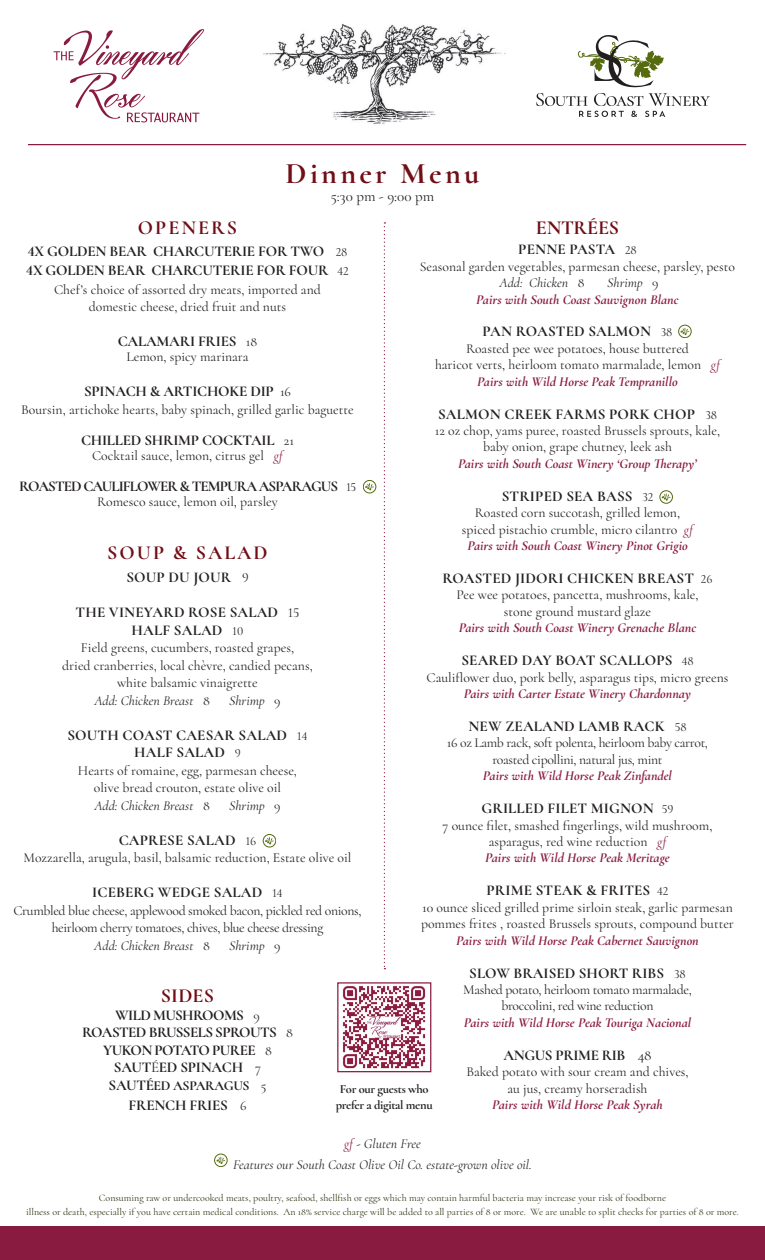
<style>
.page{position:relative;width:765px;height:1260px;background:#fff}
.page>*{position:absolute;margin:0;border:0;box-sizing:border-box;transform-origin:0 0}
.t1{font:700 30px "Cormorant";letter-spacing:.11em;color:#700d15}
.t2{font:700 20px "Cormorant";letter-spacing:.1em;color:#700d15}
.t3{font:700 20px "Cormorant";letter-spacing:-.015em;color:#700d15}
.t4{font:700 15px/17.5px "Cormorant";color:#231f20;text-align:center}
.t5{font:700 15px/17.5px "Cormorant";letter-spacing:-.04em;color:#231f20;text-align:center}
.t6{font:700 15px "Cormorant";letter-spacing:-.06em;color:#231f20}
.t7{font:700 15px "Cormorant";letter-spacing:-.025em;color:#231f20}
.t8{font:15px "Cormorant";color:#231f20}
.t9{font:13.75px/16.4px "Cormorant";color:#231f20;text-align:center}
.t10{font:italic 700 13.75px/16.4px "Cormorant";color:#8a1b40}
.t11{font:13.75px/16.4px "Cormorant";letter-spacing:-.025em;color:#231f20;text-align:center}
.t12{font:italic 13.75px/21.2px "Cormorant";color:#231f20;text-align:center}
.t13{font:700 13.75px "Cormorant";letter-spacing:-.025em;color:#231f20}
.t14{font:700 12.5px/16.2px "Cormorant";letter-spacing:-.025em;color:#231f20;text-align:center}
.t15{font:10px/13.8px "Cormorant";color:#323414;text-align:center}
.s1{font-weight:400;font-size:12.5px}
.s2{font-style:italic}
.s3{font-weight:400;font-size:13.75px}
.s4{font-style:italic;color:#8a1b40}
.s5{font-style:normal}
.s6{font-weight:400;color:#231f20}
.s7{font-weight:400;font-style:normal;color:#231f20}
.s8{font-weight:700;font-style:italic;color:#8a1b40}
.s9{font-weight:400}
.s10{font-size:15px}
.s11{color:#8a1b40}
</style>
<div class="page">
<div style="left:0;top:1227px;width:765px;height:33px;background:#8a1b40"></div>
<img style="left:256px;top:23px;width:253px;height:123px">
<svg style="left:578px;top:35px;width:86px;height:52px"></svg>
<svg style="left:536px;top:93px;width:174px;height:24px"></svg>
<svg style="left:54px;top:29px;width:150px;height:93px"></svg>
<hr style="left:28px;top:144px;width:718px;height:1px;background:#8a1b40">
<svg style="left:384px;top:222px;width:1px;height:747px"></svg>
<img style="left:342px;top:985px;width:84px;height:84px">
<div style="left:337px;top:982px;width:94px;height:90px;border:1px solid #8a1b40"></div>
<svg style="left:365px;top:483px;width:9px;height:8px"></svg>
<div style="left:363px;top:480px;width:13px;height:13px;border:1px solid #556b0e;border-radius:50%"></div>
<svg style="left:681px;top:328px;width:8px;height:7px"></svg>
<div style="left:679px;top:325px;width:12px;height:13px;border:1px solid #556b0e;border-radius:50%"></div>
<svg style="left:662px;top:493px;width:9px;height:8px"></svg>
<div style="left:660px;top:491px;width:13px;height:12px;border:1px solid #556b0e;border-radius:50%"></div>
<svg style="left:265px;top:837px;width:9px;height:8px"></svg>
<div style="left:263px;top:834px;width:13px;height:13px;border:1px solid #556b0e;border-radius:50%"></div>
<svg style="left:216px;top:1157px;width:9px;height:7px"></svg>
<div style="left:214px;top:1154px;width:13px;height:13px;border:1px solid #556b0e;border-radius:50%"></div>
<h1 class="t1" style="left:286px;top:154px;width:195px">Dinner Menu</h1>
<p class="t8" style="left:331px;top:187px;width:105px">5:30 pm - 9:00 pm</p>
<h2 class="t3" style="left:536px;top:215px;width:85px">ENTRÉES</h2>
<p class="t4" style="left:518px;top:241px;width:120px">PENNE PASTA <span class="s1">28</span></p>
<p class="t9" style="left:500px;top:258px;width:237px;text-align:left;text-indent:-80px">Seasonal garden vegetables, parmesan cheese, parsley, pesto<br><span class="s2">Add: Chicken</span> 8</p>
<h2 class="t2" style="left:138px;top:215px;width:101px">OPENERS</h2>
<p class="t4" style="left:26px;top:242px;width:324px;line-height:18.8px;text-align:left">4X GOLDEN BEAR CHARCUTERIE FOR TWO <span class="s1">28<br></span>4X GOLDEN BEAR CHARCUTERIE FOR FOUR <span class="s1">42</span></p>
<p class="t9" style="left:54px;top:280px;width:268px;line-height:17.5px">Chef’s choice of assorted dry meats, imported and domestic cheese, dried fruit and nuts</p>
<p class="t4" style="left:118px;top:332px;width:141px">CALAMARI FRIES <span class="s3">18</span></p>
<p class="t9" style="left:126px;top:348px;width:124px">Lemon, spicy marinara</p>
<p class="t4" style="left:84px;top:382px;width:208px">SPINACH &amp; ARTICHOKE DIP <span class="s3">16</span></p>
<p class="t9" style="left:21px;top:401px;width:334px">Boursin, artichoke hearts, baby spinach, grilled garlic baguette</p>
<p class="t4" style="left:81px;top:431px;width:215px">CHILLED SHRIMP COCKTAIL <span class="s3">21</span></p>
<p class="t9" style="left:92px;top:447px;width:192px">Cocktail sauce, lemon, citrus gel <span class="s4">gf</span></p>
<p class="t6" style="left:19px;top:477px;width:338px">ROASTED CAULIFLOWER &amp; TEMPURA ASPARAGUS <span class="s1">15</span></p>
<p class="t9" style="left:97px;top:493px;width:182px">Romesco sauce, lemon oil, parsley</p>
<h2 class="t2" style="left:107px;top:540px;width:162px">SOUP &amp; SALAD</h2>
<p class="t4" style="left:126px;top:569px;width:124px">SOUP DU JOUR <span class="s3">9</span></p>
<p class="t4" style="left:76px;top:604px;width:225px">THE VINEYARD ROSE SALAD <span class="s3">15<br></span>HALF SALAD <span class="s1">10</span></p>
<p class="t9" style="left:81px;top:640px;width:215px">Field greens, cucumbers, roasted grapes,</p>
<p class="t9" style="left:62px;top:657px;width:252px">dried cranberries, local chèvre, candied pecans,</p>
<p class="t9" style="left:117px;top:675px;width:142px">white balsamic vinaigrette</p>
<p class="t12" style="left:94px;top:690px;width:117px">Add: Chicken Breast <span class="s5">8</span></p>
<p class="t12" style="left:229px;top:690px;width:53px">Shrimp <span class="s5">9</span></p>
<p class="t4" style="left:67px;top:726px;width:242px">SOUTH COAST CAESAR SALAD <span class="s1">14<br></span>HALF SALAD <span class="s1">9</span></p>
<p class="t9" style="left:94px;top:762px;width:205px;line-height:17.5px;text-align:left;text-indent:-16px">Hearts of romaine, egg, parmesan cheese, olive bread crouton, estate olive oil<br><span class="s2">Add: Chicken Breast</span> 8</p>
<p class="t10" style="left:476px;top:274px;width:204px;text-indent:131px"><span class="s6">Shrimp</span> <span class="s7">9<br></span>Pairs with South Coast Sauvignon Blanc</p>
<p class="t4" style="left:483px;top:323px;width:191px">PAN ROASTED SALMON <span class="s1">38</span></p>
<p class="t9" style="left:435px;top:340px;width:287px">Roasted pee wee potatoes, house buttered<br>haricot verts, heirloom tomato marmalade, lemon <span class="s4">gf<br></span><span class="s8">Pairs with Wild Horse Peak Tempranillo</span></p>
<p class="t4" style="left:438px;top:405px;width:280px">SALMON CREEK FARMS PORK CHOP <span class="s1">38</span></p>
<p class="t9" style="left:435px;top:422px;width:287px">12 oz chop, yams puree, roasted Brussels sprouts, kale, baby onion, grape chutney, leek ash</p>
<p class="t10" style="left:458px;top:455px;width:240px">Pairs with South Coast Winery ‘Group Therapy’</p>
<p class="t4" style="left:502px;top:487px;width:153px">STRIPED SEA BASS <span class="s1">32</span></p>
<p class="t9" style="left:462px;top:505px;width:233px">Roasted corn succotash, grilled lemon, spiced pistachio crumble, micro cilantro <span class="s4">gf<br></span><span class="s8">Pairs with South Coast Winery Pinot Grigio</span></p>
<p class="t4" style="left:442px;top:569px;width:272px">ROASTED JIDORI CHICKEN BREAST <span class="s1">26</span></p>
<p class="t9" style="left:456px;top:587px;width:244px">Pee wee potatoes, pancetta, mushrooms, kale, stone ground mustard glaze</p>
<p class="t10" style="left:459px;top:620px;width:239px">Pairs with South Coast Winery Grenache Blanc</p>
<p class="t4" style="left:461px;top:651px;width:234px">SEARED DAY BOAT SCALLOPS <span class="s1">48</span></p>
<p class="t9" style="left:427px;top:669px;width:303px">Cauliflower duo, pork belly, asparagus tips, micro greens</p>
<p class="t10" style="left:464px;top:685px;width:229px">Pairs with Carter Estate Winery Chardonnay</p>
<p class="t4" style="left:468px;top:717px;width:220px">NEW ZEALAND LAMB RACK <span class="s1">58</span></p>
<p class="t11" style="left:447px;top:735px;width:263px">16 oz Lamb rack, soft polenta, heirloom baby carrot, roasted cipollini, natural jus, mint</p>
<p class="t10" style="left:483px;top:768px;width:191px">Pairs with Wild Horse Peak Zinfandel</p>
<p class="t4" style="left:481px;top:799px;width:194px">GRILLED FILET MIGNON <span class="s1">59</span></p>
<p class="t9" style="left:443px;top:817px;width:271px">7 ounce filet, smashed fingerlings, wild mushroom, asparagus, red wine reduction <span class="s4">gf<br></span><span class="s8">Pairs with Wild Horse Peak Meritage</span></p>
<p class="t4" style="left:486px;top:882px;width:184px">PRIME STEAK &amp; FRITES <span class="s1">42</span></p>
<p class="t9" style="left:421px;top:899px;width:314px;text-align:left">10 ounce sliced grilled prime sirloin steak, garlic parmesan pommes frites , roasted Brussels sprouts, compound butter</p>
<p class="t10" style="left:456px;top:932px;width:244px">Pairs with Wild Horse Peak Cabernet Sauvignon</p>
<p class="t4" style="left:469px;top:964px;width:218px">SLOW BRAISED SHORT RIBS <span class="s1">38</span></p>
<p class="t11" style="left:463px;top:981px;width:230px">Mashed potato, heirloom tomato marmalade, broccolini, red wine reduction</p>
<p class="t10" style="left:464px;top:1014px;width:229px">Pairs with Wild Horse Peak Touriga Nacional</p>
<p class="t7" style="left:504px;top:1046px;width:149px">ANGUS PRIME RIB <span class="s9">48</span></p>
<p class="t9" style="left:466px;top:1063px;width:224px">Baked potato with sour cream and chives, au jus, creamy horseradish</p>
<p class="t10" style="left:492px;top:1096px;width:172px">Pairs with Wild Horse Peak Syrah</p>
<p class="t12" style="left:229px;top:795px;width:53px">Shrimp <span class="s5">9</span></p>
<p class="t4" style="left:119px;top:831px;width:139px">CAPRESE SALAD <span class="s1">16</span></p>
<p class="t9" style="left:24px;top:850px;width:329px">Mozzarella, arugula, basil, balsamic reduction, Estate olive oil</p>
<p class="t4" style="left:92px;top:884px;width:192px">ICEBERG WEDGE SALAD <span class="s1">14</span></p>
<p class="t11" style="left:13px;top:902px;width:350px">Crumbled blue cheese, applewood smoked bacon, pickled red onions,</p>
<p class="t11" style="left:52px;top:920px;width:273px">heirloom cherry tomatoes, chives, blue cheese dressing</p>
<p class="t12" style="left:94px;top:935px;width:117px">Add: Chicken Breast <span class="s5">8</span></p>
<p class="t12" style="left:229px;top:935px;width:53px">Shrimp <span class="s5">9</span></p>
<h2 class="t2" style="left:161px;top:984px;width:55px">SIDES</h2>
<p class="t5" style="left:82px;top:1006px;width:212px">WILD MUSHROOMS <span class="s3">9<br></span>ROASTED BRUSSELS SPROUTS <span class="s3">8<br></span>YUKON POTATO PUREE <span class="s3">8<br></span>SAUT<span class="s9">É</span>ED SPINACH <span class="s3">7</span></p>
<p class="t13" style="left:109px;top:1077px;width:159px"><span class="s10">SAUTÉ</span>ED ASPARAGUS <span class="s9">5</span></p>
<p class="t4" style="left:129px;top:1096px;width:120px">FRENCH FRIES <span class="s3">6</span></p>
<p class="t14" style="left:336px;top:1080px;width:99px">For our guests who prefer a digital menu</p>
<p class="t12" style="left:233px;top:1133px;width:300px"><span class="s11">gf</span> - Gluten Free<br>Features our South Coast Olive Oil Co. estate-grown olive oil.</p>
<p class="t15" style="left:26px;top:1191px;width:714px">Consuming raw or undercooked meats, poultry, seafood, shellfish or eggs which may contain harmful bacteria may increase your risk of foodborne<br>illness or death, especially if you have certain medical conditions. An 18% service charge will be added to all parties of 8 or more. We are unable to split checks for parties of 8 or more.</p>
</div>
